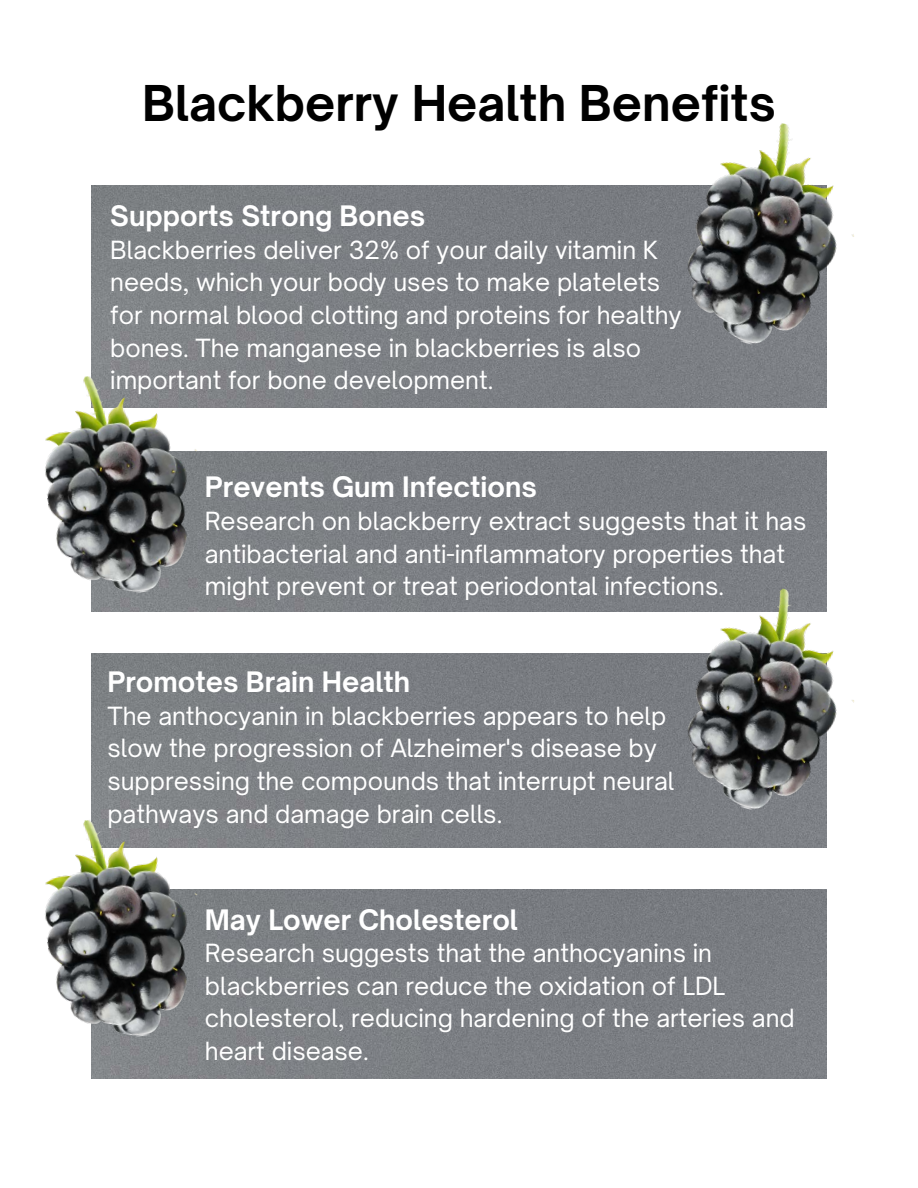
<style>
.page{position:relative;width:918px;height:1188px;background:#fff}
.page>*{position:absolute;margin:0;border:0;box-sizing:border-box;transform-origin:0 0}
.t1{font:700 47.25px "Open Sauce One";color:#000}
.t2{font:700 27px "Open Sauce One";color:#fff}
.t3{font:24px/32.7px "Open Sauce One";color:#fff}
</style>
<div class="page">
<img style="left:92px;top:185px;width:734px;height:223px">
<img style="left:92px;top:451px;width:734px;height:160px">
<img style="left:92px;top:654px;width:734px;height:193px">
<img style="left:669px;top:573px;width:185px;height:256px">
<img style="left:92px;top:890px;width:734px;height:189px">
<img style="left:669px;top:123px;width:185px;height:241px">
<img style="left:45px;top:362px;width:172px;height:242px">
<img style="left:45px;top:806px;width:172px;height:242px">
<p class="t1" style="left:142px;top:73px;width:635px">Blackberry Health Benefits</p>
<p class="t2" style="left:110px;top:199px;width:317px">Supports Strong Bones</p>
<p class="t3" style="left:110px;top:233px;width:552px">Blackberries deliver 32% of your daily vitamin K needs, which your body uses to make platelets</p>
<p class="t3" style="left:110px;top:298px;width:573px">for normal blood clotting and proteins for healthy bones. The manganese in blackberries is also important for bone development.</p>
<p class="t2" style="left:205px;top:470px;width:334px">Prevents Gum Infections</p>
<p class="t3" style="left:205px;top:504px;width:603px">Research on blackberry extract suggests that it has antibacterial and anti-inflammatory properties that might prevent or treat periodontal infections.</p>
<p class="t2" style="left:107px;top:665px;width:304px">Promotes Brain Health</p>
<p class="t3" style="left:107px;top:699px;width:569px">The anthocyanin in blackberries appears to help slow the progression of Alzheimer's disease by suppressing the compounds that interrupt neural pathways and damage brain cells.</p>
<p class="t2" style="left:205px;top:903px;width:315px">May Lower Cholesterol</p>
<p class="t3" style="left:205px;top:937px;width:591px">Research suggests that the anthocyanins in blackberries can reduce the oxidation of LDL cholesterol, reducing hardening of the arteries and heart disease.</p>
</div>
